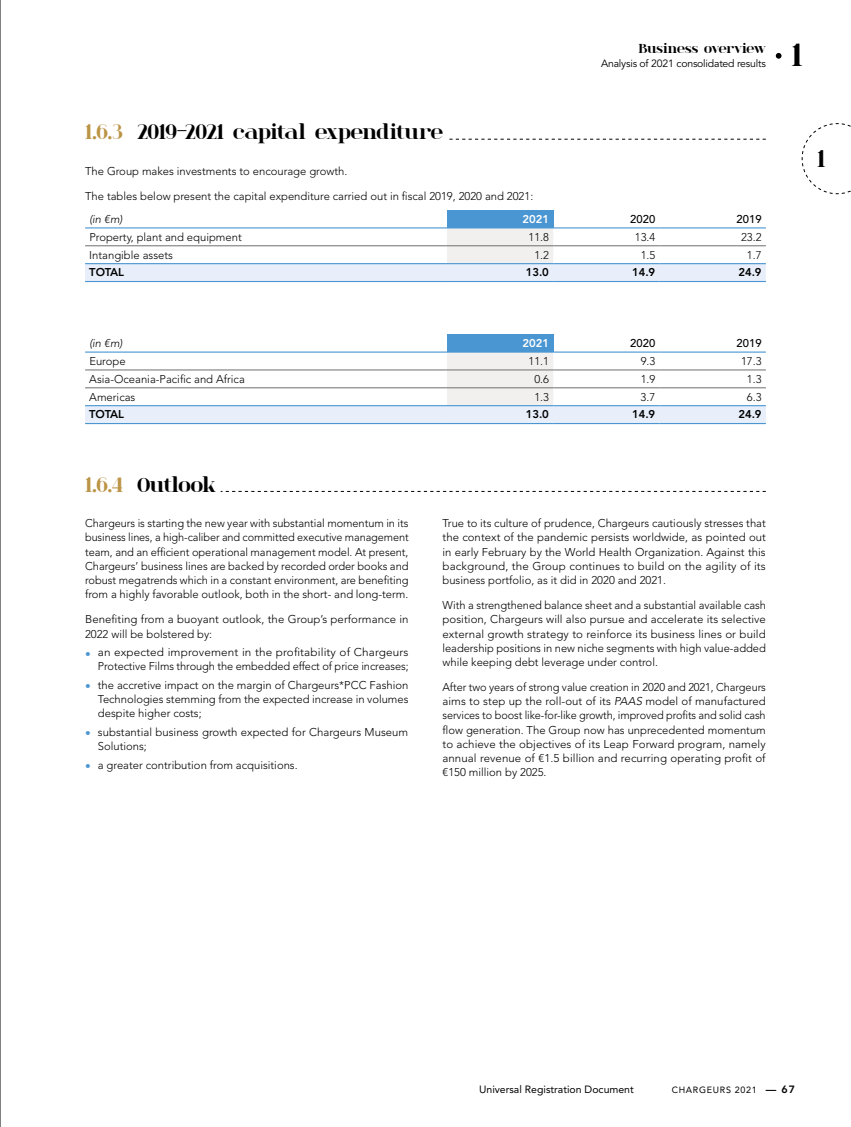
<style>
.page{position:relative;width:851px;height:1127px;background:#fff}
.page>*{position:absolute;margin:0;border:0;box-sizing:border-box;transform-origin:0 0}
.t1{font:700 31.8px "spinwerad";color:#000}
.t2{font:700 24px "spinwerad";color:#000}
.t3{font:700 21px "spinwerad";letter-spacing:-.02em;color:#000}
.t4{font:700 13.5px "spinwerad";letter-spacing:-.01em;color:#000}
.t5{font:300 11.25px/14.2px "Avenir LT Std";color:#000;text-align:justify}
.t6{font:300 11.25px/14.2px "Avenir LT Std";color:#000;text-align:right;scale:1.04 1}
.t7{font:800 11.25px "Avenir LT Std";letter-spacing:-.01em;color:#000}
.t8{font:500 11.25px "Avenir LT Std";color:#000}
.t9{font:italic 300 11.25px "Avenir LT Std";color:#000}
.t10{font:800 11.25px "Avenir LT Std";color:#fff}
.t11{font:10.5px "Avenir LT Std";letter-spacing:-.02em;color:#000}
.t12{font:10.5px "Avenir LT Std";color:#000}
.t13{font:9px "Avenir LT Std";letter-spacing:.075em;color:#000}
.s1{color:#bb9446}
.s2{color:#4a96d2}
.s3{font-style:italic}
.s4{font-weight:800;font-size:10.5px}
</style>
<div class="page">
<svg style="left:801px;top:123px;width:49px;height:71px"></svg>
<svg style="left:449px;top:139px;width:316px;height:1px"></svg>
<div style="left:447px;top:210px;width:106px;height:18px;background:#4a96d2"></div>
<svg style="left:85px;top:228px;width:680px;height:53px"></svg>
<hr style="left:85px;top:227px;width:362px;height:1px;background:#4a96d2">
<hr style="left:553px;top:227px;width:106px;height:1px;background:#4a96d2">
<hr style="left:659px;top:227px;width:106px;height:1px;background:#4a96d2">
<hr style="left:85px;top:263px;width:362px;height:1px;background:#4a96d2">
<hr style="left:447px;top:263px;width:106px;height:1px;background:#4a96d2">
<hr style="left:553px;top:263px;width:106px;height:1px;background:#4a96d2">
<hr style="left:659px;top:263px;width:106px;height:1px;background:#4a96d2">
<hr style="left:85px;top:281px;width:362px;height:1px;background:#4a96d2">
<hr style="left:447px;top:281px;width:106px;height:1px;background:#4a96d2">
<hr style="left:553px;top:281px;width:106px;height:1px;background:#4a96d2">
<hr style="left:659px;top:281px;width:106px;height:1px;background:#4a96d2">
<hr style="left:85px;top:245px;width:362px;height:1px;background:#706f6f">
<hr style="left:447px;top:245px;width:106px;height:1px;background:#706f6f">
<hr style="left:553px;top:245px;width:106px;height:1px;background:#706f6f">
<hr style="left:659px;top:245px;width:106px;height:1px;background:#706f6f">
<svg style="left:221px;top:491px;width:544px;height:1px"></svg>
<div style="left:447px;top:334px;width:106px;height:18px;background:#4a96d2"></div>
<svg style="left:85px;top:353px;width:680px;height:70px"></svg>
<hr style="left:85px;top:351px;width:362px;height:2px;background:#4a96d2">
<hr style="left:447px;top:351px;width:106px;height:2px;background:#4a96d2">
<hr style="left:553px;top:351px;width:106px;height:2px;background:#4a96d2">
<hr style="left:659px;top:351px;width:106px;height:2px;background:#4a96d2">
<hr style="left:85px;top:405px;width:362px;height:1px;background:#4a96d2">
<hr style="left:447px;top:405px;width:106px;height:1px;background:#4a96d2">
<hr style="left:553px;top:405px;width:106px;height:1px;background:#4a96d2">
<hr style="left:659px;top:405px;width:106px;height:1px;background:#4a96d2">
<hr style="left:85px;top:423px;width:362px;height:1px;background:#4a96d2">
<hr style="left:447px;top:423px;width:106px;height:1px;background:#4a96d2">
<hr style="left:553px;top:423px;width:106px;height:1px;background:#4a96d2">
<hr style="left:659px;top:423px;width:106px;height:1px;background:#4a96d2">
<hr style="left:85px;top:370px;width:362px;height:1px;background:#706f6f">
<hr style="left:447px;top:370px;width:106px;height:1px;background:#706f6f">
<hr style="left:553px;top:370px;width:106px;height:1px;background:#706f6f">
<hr style="left:659px;top:370px;width:106px;height:1px;background:#706f6f">
<hr style="left:85px;top:387px;width:362px;height:1px;background:#706f6f">
<hr style="left:447px;top:387px;width:106px;height:1px;background:#706f6f">
<hr style="left:553px;top:387px;width:106px;height:1px;background:#706f6f">
<hr style="left:659px;top:387px;width:106px;height:1px;background:#706f6f">
<svg style="left:775px;top:53px;width:6px;height:6px"></svg>
<hr style="left:0;top:0;width:1px;height:1127px;background:#000">
<p class="t4" style="left:638px;top:39px;width:129px">Business overview</p>
<p class="t11" style="left:601px;top:57px;width:166px">Analysis of 2021 consolidated results</p>
<h3 class="t3" style="left:85px;top:118px;width:359px"><span class="s1">1.6.3</span> 2019-2021 capital expenditure</h3>
<p class="t5" style="left:85px;top:164px;width:264px">The Group makes investments to encourage growth.</p>
<p class="t5" style="left:85px;top:189px;width:449px">The tables below present the capital expenditure carried out in fiscal 2019, 2020 and 2021:</p>
<p class="t9" style="left:89px;top:212px;width:35px">(in €m)</p>
<p class="t10" style="left:522px;top:212px;width:28px">2021</p>
<p class="t8" style="left:630px;top:212px;width:27px">2020</p>
<p class="t8" style="left:736px;top:212px;width:27px">2019</p>
<p class="t5" style="left:89px;top:230px;width:154px">Property, plant and equipment</p>
<p class="t5" style="left:528px;top:230px;width:22px">11.8</p>
<p class="t5" style="left:634px;top:230px;width:22px">13.4</p>
<p class="t5" style="left:741px;top:230px;width:22px">23.2</p>
<p class="t5" style="left:89px;top:248px;width:85px">Intangible assets</p>
<p class="t5" style="left:534px;top:248px;width:16px">1.2</p>
<p class="t5" style="left:640px;top:248px;width:16px">1.5</p>
<p class="t5" style="left:746px;top:248px;width:16px">1.7</p>
<p class="t7" style="left:89px;top:266px;width:36px">TOTAL</p>
<p class="t7" style="left:526px;top:266px;width:24px">13.0</p>
<p class="t7" style="left:632px;top:266px;width:24px">14.9</p>
<p class="t7" style="left:738px;top:266px;width:24px">24.9</p>
<p class="t9" style="left:89px;top:336px;width:35px">(in €m)</p>
<p class="t10" style="left:522px;top:336px;width:28px">2021</p>
<p class="t8" style="left:630px;top:337px;width:27px">2020</p>
<p class="t8" style="left:736px;top:337px;width:27px">2019</p>
<p class="t5" style="left:89px;top:354px;width:38px">Europe</p>
<p class="t5" style="left:528px;top:354px;width:22px">11.1</p>
<p class="t5" style="left:640px;top:354px;width:16px">9.3</p>
<p class="t5" style="left:741px;top:354px;width:22px">17.3</p>
<p class="t5" style="left:89px;top:372px;width:157px">Asia-Oceania-Pacific and Africa</p>
<p class="t5" style="left:534px;top:372px;width:16px">0.6</p>
<p class="t5" style="left:640px;top:372px;width:16px">1.9</p>
<p class="t5" style="left:746px;top:372px;width:16px">1.3</p>
<p class="t5" style="left:89px;top:390px;width:48px">Americas</p>
<p class="t5" style="left:534px;top:390px;width:16px">1.3</p>
<p class="t5" style="left:640px;top:390px;width:16px">3.7</p>
<p class="t5" style="left:746px;top:390px;width:16px">6.3</p>
<p class="t7" style="left:89px;top:408px;width:36px">TOTAL</p>
<p class="t7" style="left:526px;top:408px;width:24px">13.0</p>
<p class="t7" style="left:632px;top:408px;width:24px">14.9</p>
<p class="t7" style="left:738px;top:408px;width:24px">24.9</p>
<h3 class="t3" style="left:85px;top:470px;width:133px"><span class="s1">1.6.4</span> Outlook</h3>
<p class="t5" style="left:85px;top:516px;width:325px">Chargeurs is starting the new year with substantial momentum in its business lines, a high-caliber and committed executive management team, and an efficient operational management model. At present, Chargeurs’ business lines are backed by recorded order books and robust megatrends which in a constant environment, are benefiting from a highly favorable outlook, both in the short- and long-term.</p>
<p class="t5" style="left:85px;top:612px;width:325px">Benefiting from a buoyant outlook, the Group’s performance in<br>2022 will be bolstered by:</p>
<p class="t6" style="left:85px;top:645px;width:312px"><span class="s2">•</span> an expected improvement in the profitability of Chargeurs<br>Protective Films through the embedded effect of price increases;</p>
<p class="t5" style="left:98px;top:678px;width:312px;text-indent:-13px"><span class="s2">•</span> the accretive impact on the margin of Chargeurs*PCC Fashion Technologies stemming from the expected increase in volumes despite higher costs;</p>
<p class="t5" style="left:98px;top:725px;width:312px;text-indent:-13px"><span class="s2">•</span> substantial business growth expected for Chargeurs Museum<br>Solutions;</p>
<p class="t5" style="left:85px;top:757px;width:214px"><span class="s2">•</span> a greater contribution from acquisitions.</p>
<p class="t5" style="left:442px;top:516px;width:325px">True to its culture of prudence, Chargeurs cautiously stresses that the context of the pandemic persists worldwide, as pointed out in early February by the World Health Organization. Against this background, the Group continues to build on the agility of its business portfolio, as it did in 2020 and 2021.</p>
<p class="t5" style="left:442px;top:598px;width:325px">With a strengthened balance sheet and a substantial available cash position, Chargeurs will also pursue and accelerate its selective external growth strategy to reinforce its business lines or build leadership positions in new niche segments with high value-added while keeping debt leverage under control.</p>
<p class="t5" style="left:442px;top:680px;width:325px">After two years of strong value creation in 2020 and 2021, Chargeurs aims to step up the roll-out of its <span class="s3">PAAS</span> model of manufactured services to boost like-for-like growth, improved profits and solid cash flow generation. The Group now has unprecedented momentum to achieve the objectives of its Leap Forward program, namely annual revenue of €1.5 billion and recurring operating profit of €150 million by 2025.</p>
<h1 class="t1" style="left:791px;top:33px;width:13px">1</h1>
<h2 class="t2" style="left:817px;top:142px;width:10px">1</h2>
<p class="t12" style="left:479px;top:1083px;width:156px">Universal Registration Document</p>
<p class="t13" style="left:671px;top:1084px;width:125px">CHARGEURS 2021 <span class="s4">— 67</span></p>
</div>
